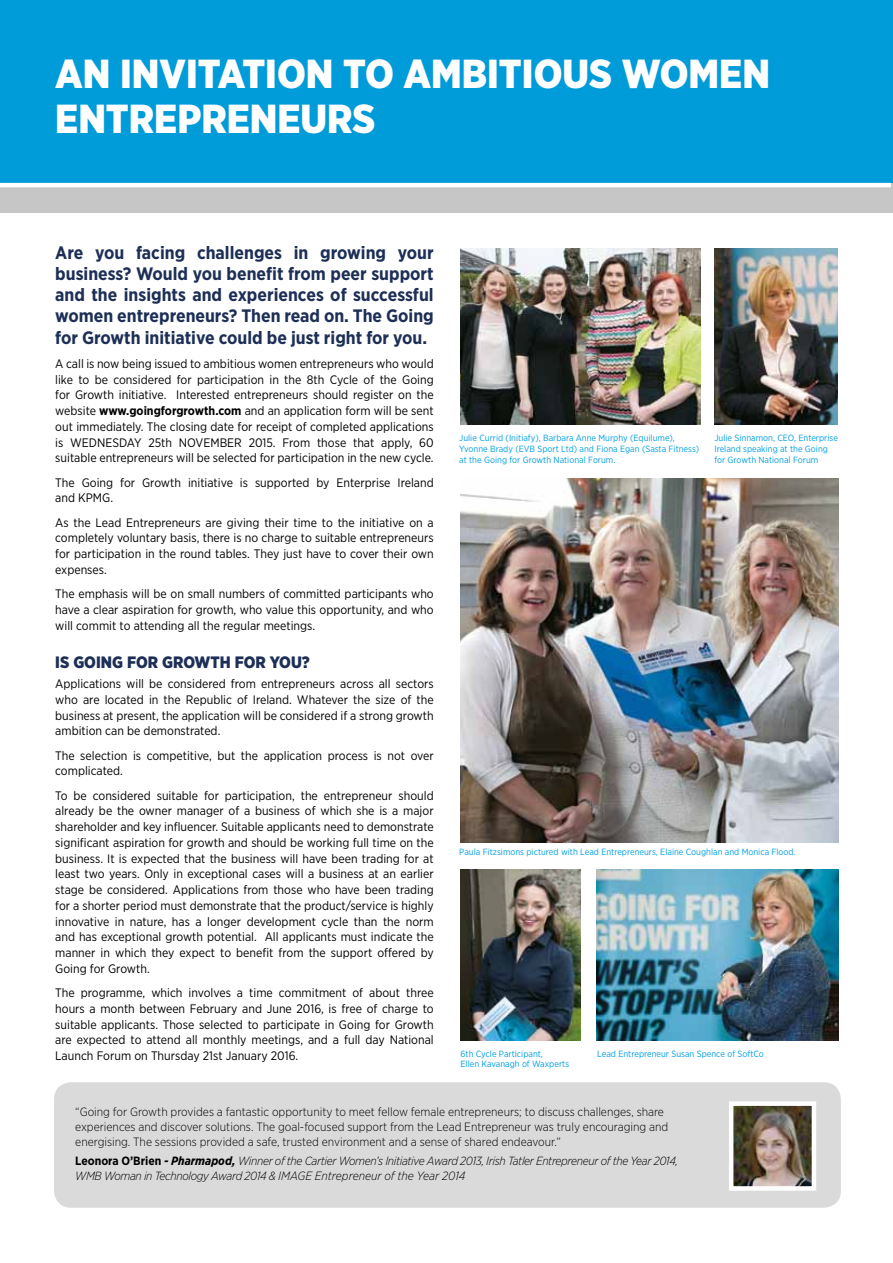
<style>
.page{position:relative;width:893px;height:1263px;background:#fff}
.page>*{position:absolute;margin:0;border:0;box-sizing:border-box;transform-origin:0 0}
.t1{font:900 40.5px/45px "Gotham Narrow";color:#fff}
.t2{font:700 18px/21.1px "Gotham Narrow";color:#1d2f56;text-align:justify}
.t3{font:900 16.5px "Gotham Narrow";color:#1d2f56}
.t4{font:12.3px/15.8px "Gotham Narrow";color:#000;text-align:justify}
.t5{font:300 12px/15px "Gotham Narrow";color:#000}
.t6{font:italic 300 11.85px/15px "Gotham Narrow";letter-spacing:-.025em;color:#000}
.t7{font:9px/10.8px "Gotham Narrow";color:#009fe3}
.s1{font-weight:700}
.s2{font-weight:700;font-style:normal;font-size:12px}
.s3{font-weight:700;font-size:12px}
.s4{font-size:12px}
</style>
<div class="page">
<div style="left:0;top:0;width:893px;height:213px;background:#009bd9"></div>
<div style="left:0;top:183px;width:893px;height:30px;background:#c6c6c6"></div>
<hr style="left:0;top:183px;width:891px;height:4px;background:#fff">
<img style="left:460px;top:249px;width:241px;height:175px">
<img style="left:715px;top:249px;width:123px;height:175px">
<img style="left:460px;top:869px;width:121px;height:172px">
<img style="left:596px;top:869px;width:243px;height:172px">
<img style="left:460px;top:478px;width:379px;height:364px">
<div style="left:54px;top:1082px;width:787px;height:126px;background:#dadada;border-radius:17px"></div>
<img style="left:734px;top:1106px;width:77px;height:80px">
<div style="left:729px;top:1101px;width:87px;height:90px;border:4px solid #fff"></div>
<h1 class="t1" style="left:55px;top:50px;width:716px">AN INVITATION TO AMBITIOUS WOMEN<br>ENTREPRENEURS</h1>
<h2 class="t2" style="left:55px;top:242px;width:380px">Are you facing challenges in growing your business? Would you benefit from peer support and the insights and experiences of successful women entrepreneurs? Then read on. The Going for Growth initiative could be just right for you.</h2>
<p class="t4" style="left:55px;top:355px;width:380px">A call is now being issued to ambitious women entrepreneurs who would like to be considered for participation in the 8th Cycle of the Going for Growth initiative. Interested entrepreneurs should register on the website <span class="s1">www.goingforgrowth.com</span> and an application form will be sent out immediately. The closing date for receipt of completed applications is WEDNESDAY 25th NOVEMBER 2015. From those that apply, 60 suitable entrepreneurs will be selected for participation in the new cycle.</p>
<p class="t4" style="left:55px;top:474px;width:380px">The Going for Growth initiative is supported by Enterprise Ireland and KPMG.</p>
<p class="t4" style="left:55px;top:514px;width:380px">As the Lead Entrepreneurs are giving their time to the initiative on a completely voluntary basis, there is no charge to suitable entrepreneurs for participation in the round tables. They just have to cover their own expenses.</p>
<p class="t4" style="left:55px;top:585px;width:380px">The emphasis will be on small numbers of committed participants who have a clear aspiration for growth, who value this opportunity, and who will commit to attending all the regular meetings.</p>
<h3 class="t3" style="left:55px;top:651px;width:256px">IS GOING FOR GROWTH FOR YOU?</h3>
<p class="t4" style="left:55px;top:676px;width:380px">Applications will be considered from entrepreneurs across all sectors who are located in the Republic of Ireland. Whatever the size of the business at present, the application will be considered if a strong growth ambition can be demonstrated.</p>
<p class="t4" style="left:55px;top:747px;width:380px">The selection is competitive, but the application process is not over complicated.</p>
<p class="t4" style="left:55px;top:787px;width:380px">To be considered suitable for participation, the entrepreneur should already be the owner manager of a business of which she is a major shareholder and key influencer. Suitable applicants need to demonstrate significant aspiration for growth and should be working full time on the business. It is expected that the business will have been trading for at least two years. Only in exceptional cases will a business at an earlier stage be considered. Applications from those who have been trading for a shorter period must demonstrate that the product/service is highly innovative in nature, has a longer development cycle than the norm and has exceptional growth potential. All applicants must indicate the manner in which they expect to benefit from the support offered by Going for Growth.</p>
<p class="t4" style="left:55px;top:984px;width:380px">The programme, which involves a time commitment of about three hours a month between February and June 2016, is free of charge to suitable applicants. Those selected to participate in Going for Growth are expected to attend all monthly meetings, and a full day National Launch Forum on Thursday 21st January 2016.</p>
<p class="t7" style="left:459px;top:432px;width:241px">Julie Currid (Initiafy), Barbara Anne Murphy (Equilume),<br>Yvonne Brady (EVB Sport Ltd) and Fiona Egan (Sasta Fitness) at the Going for Growth National Forum.</p>
<p class="t7" style="left:714px;top:432px;width:125px">Julie Sinnamon, CEO, Enterprise<br>Ireland speaking at the Going for Growth National Forum</p>
<p class="t7" style="left:459px;top:846px;width:338px">Paula Fitzsimons pictured with Lead Entrepreneurs, Elaine Coughlan and Monica Flood.</p>
<p class="t7" style="left:460px;top:1048px;width:110px">6th Cycle Participant,<br>Ellen Kavanagh of Waxperts</p>
<p class="t7" style="left:597px;top:1048px;width:168px">Lead Entrepreneur Susan Spence of SoftCo</p>
<p class="t5" style="left:75px;top:1103px;width:594px">“Going for Growth provides a fantastic opportunity to meet fellow female entrepreneurs; to discuss challenges, share experiences and discover solutions. The goal-focused support from the Lead Entrepreneur was truly encouraging and energising. The sessions provided a safe, trusted environment and a sense of shared endeavour.”</p>
<p class="t6" style="left:75px;top:1153px;width:604px"><span class="s2">Leonora O’Brien</span> <span class="s3">- Pharmapod,</span> Winner of the Cartier Women’s Initiative Award 2013, Irish Tatler Entrepreneur of the Year 2014,<br>WMB Woman in Technology Award 2014 &amp; <span class="s4">Ima ge Entrepreneur of the Year 2014</span></p>
</div>
